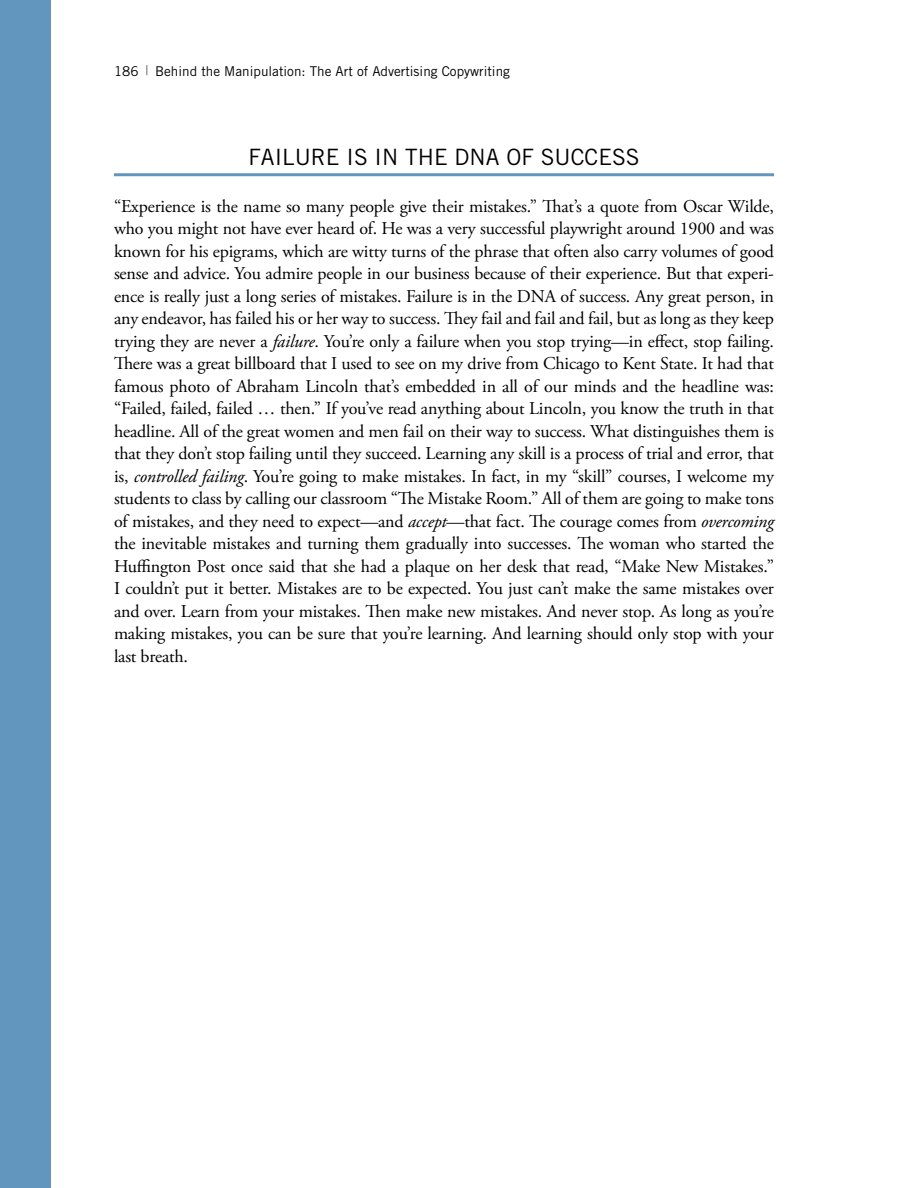
<style>
.page{position:relative;width:918px;height:1188px;background:#fff}
.page>*{position:absolute;margin:0;border:0;box-sizing:border-box;transform-origin:0 0}
.t1{font:22.5px "Trade Gothic LT Std";color:#000}
.t2{font:18px/22.5px "Adobe Garamond Pro";letter-spacing:-.01em;color:#000;text-align:justify}
.t3{font:13.5px "Trade Gothic LT Std";color:#000}
.s1{color:#58595b}
.s2{font-style:italic}
</style>
<div class="page">
<div style="left:0;top:0;width:51px;height:1188px;background:#6396be"></div>
<hr style="left:114px;top:173px;width:660px;height:3px;background:#6396be">
<p class="t3" style="left:114px;top:63px;width:397px">186 <span class="s1">|</span> Behind the Manipulation: The Art of Advertising Copywriting</p>
<p class="t1" style="left:248px;top:143px;width:393px">FAILURE IS IN THE DNA OF SUCCESS</p>
<p class="t2" style="left:114px;top:195px;width:662px">“Experience is the name so many people give their mistakes.” That’s a quote from Oscar Wilde, who you might not have ever heard of. He was a very successful playwright around 1900 and was known for his epigrams, which are witty turns of the phrase that often also carry volumes of good sense and advice. You admire people in our business because of their experience. But that experi&shy;ence is really just a long series of mistakes. Failure is in the DNA of success. Any great person, in any endeavor, has failed his or her way to success. They fail and fail and fail, but as long as they keep trying they are never a <span class="s2">failure</span>. You’re only a failure when you stop trying—in effect, stop failing.<br>There was a great billboard that I used to see on my drive from Chicago to Kent State. It had that famous photo of Abraham Lincoln that’s embedded in all of our minds and the headline was: “Failed, failed, failed … then.” If you’ve read anything about Lincoln, you know the truth in that headline. All of the great women and men fail on their way to success. What distinguishes them is that they don’t stop failing until they succeed. Learning any skill is a process of trial and error, that is, <span class="s2">controlled failing</span>. You’re going to make mistakes. In fact, in my “skill” courses, I welcome my students to class by calling our classroom “The Mistake Room.” All of them are going to make tons of mistakes, and they need to expect—and <span class="s2">accept</span>—that fact. The courage comes from <span class="s2">overcoming </span>the inevitable mistakes and turning them gradually into successes. The woman who started the Huffington Post once said that she had a plaque on her desk that read, “Make New Mistakes.” I couldn’t put it better. Mistakes are to be expected. You just can’t make the same mistakes over and over. Learn from your mistakes. Then make new mistakes. And never stop. As long as you’re making mistakes, you can be sure that you’re learning. And learning should only stop with your last breath.</p>
</div>
